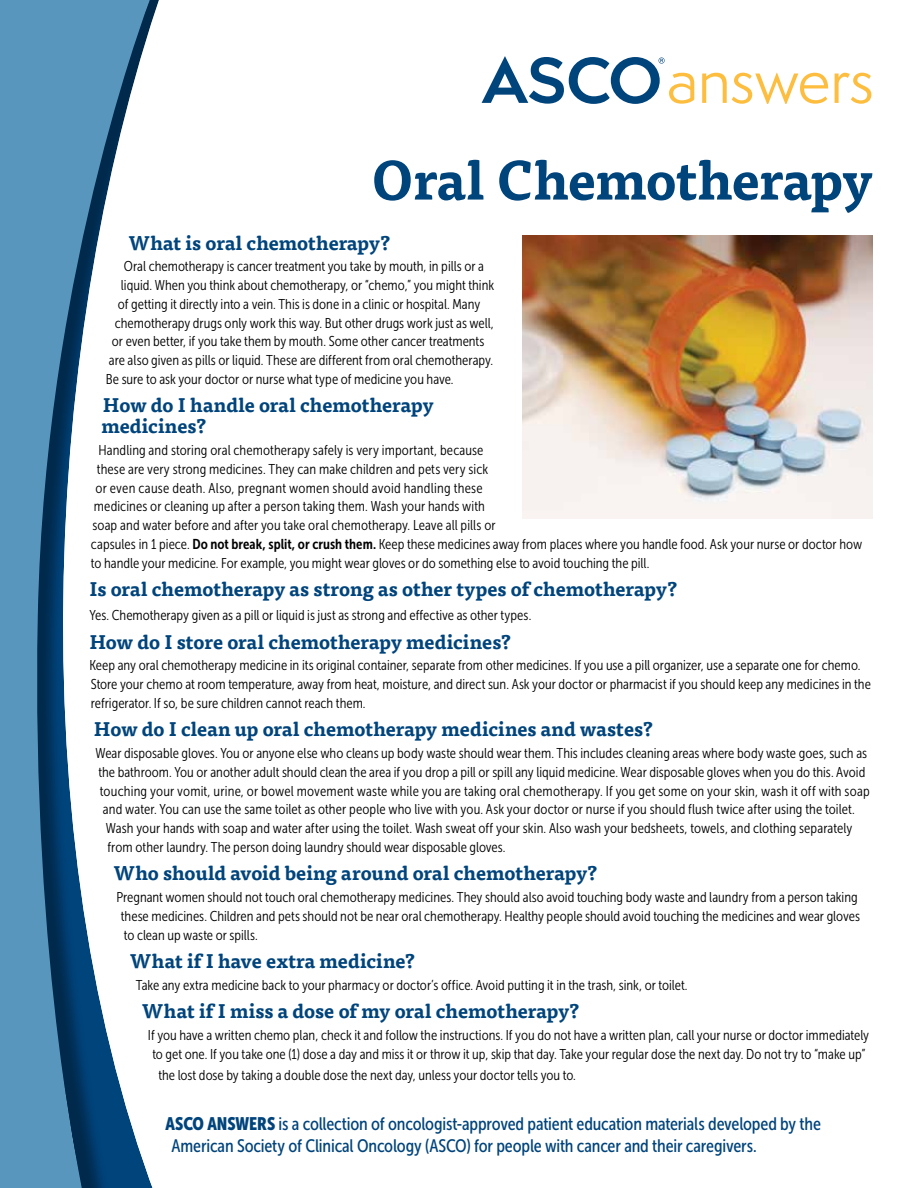
<style>
.page{position:relative;width:918px;height:1188px;background:#fff}
.page>*{position:absolute;margin:0;border:0;box-sizing:border-box;transform-origin:0 0}
.t1{font:700 54px "Tisa Pro";letter-spacing:-.01em;color:#00447c}
.t2{font:700 19.5px/21px "Tisa Pro";letter-spacing:-.005em;color:#00447c}
.t3{font:18px/22.5px "Museo Sans Cond 500";letter-spacing:-.01em;color:#00447c}
.t4{font:14.25px/18.8px "Museo Sans Cond 300";color:#000}
.t5{font:14.25px "Museo Sans Cond 300";letter-spacing:.02em;color:#000}
.s1{font-family:"Museo Sans Cond 700"}
.s2{font-family:"Museo Sans Cond 900"}
</style>
<div class="page">
<svg style="left:0;top:0;width:155px;height:1188px"></svg>
<svg style="left:482px;top:56px;width:212px;height:48px"></svg>
<svg style="left:702px;top:73px;width:126px;height:31px"></svg>
<svg style="left:835px;top:73px;width:36px;height:31px"></svg>
<img style="left:522px;top:236px;width:351px;height:283px">
<h1 class="t1" style="left:371px;top:137px;width:503px">Oral Chemotherapy</h1>
<h2 class="t2" style="left:128px;top:232px;width:264px">What is oral chemotherapy?</h2>
<p class="t4" style="left:124px;top:257px;width:362px">Oral chemotherapy is cancer treatment you take by mouth, in pills or a</p>
<p class="t4" style="left:121px;top:276px;width:375px">liquid. When you think about chemotherapy, or “chemo,” you might think</p>
<p class="t4" style="left:118px;top:295px;width:364px">of getting it directly into a vein. This is done in a clinic or hospital. Many</p>
<p class="t4" style="left:115px;top:314px;width:381px">chemotherapy drugs only work this way. But other drugs work just as well,</p>
<p class="t4" style="left:112px;top:332px;width:374px">or even better, if you take them by mouth. Some other cancer treatments</p>
<p class="t4" style="left:109px;top:351px;width:386px">are also given as pills or liquid. These are different from oral chemotherapy.</p>
<p class="t4" style="left:106px;top:370px;width:349px">Be sure to ask your doctor or nurse what type of medicine you have.</p>
<h2 class="t2" style="left:101px;top:394px;width:334px">How do I handle oral chemotherapy medicines?</h2>
<p class="t4" style="left:98px;top:441px;width:387px">Handling and storing oral chemotherapy safely is very important, because</p>
<p class="t4" style="left:97px;top:460px;width:393px">these are very strong medicines. They can make children and pets very sick</p>
<p class="t5" style="left:95px;top:480px;width:389px">or even cause death. Also, pregnant women should avoid handling these</p>
<p class="t4" style="left:94px;top:497px;width:392px">medicines or cleaning up after a person taking them. Wash your hands with</p>
<p class="t4" style="left:92px;top:516px;width:405px">soap and water before and after you take oral chemotherapy. Leave all pills or</p>
<p class="t4" style="left:91px;top:535px;width:773px">capsules in 1 piece. <span class="s1">Do not break, split, or crush them.</span> Keep these medicines away from places where you handle food. Ask your nurse or doctor how</p>
<p class="t4" style="left:91px;top:554px;width:560px">to handle your medicine. For example, you might wear gloves or do something else to avoid touching the pill.</p>
<h2 class="t2" style="left:89px;top:578px;width:589px">Is oral chemotherapy as strong as other types of chemotherapy?</h2>
<p class="t4" style="left:89px;top:606px;width:443px">Yes. Chemotherapy given as a pill or liquid is just as strong and effective as other types.</p>
<h2 class="t2" style="left:89px;top:630px;width:423px">How do I store oral chemotherapy medicines?</h2>
<p class="t4" style="left:89px;top:656px;width:783px">Keep any oral chemotherapy medicine in its original container, separate from other medicines. If you use a pill organizer, use a separate one for chemo.<br>Store your chemo at room temperature, away from heat, moisture, and direct sun. Ask your doctor or pharmacist if you should keep any medicines in the refrigerator. If so, be sure children cannot reach them.</p>
<h2 class="t2" style="left:94px;top:718px;width:561px">How do I clean up oral chemotherapy medicines and wastes?</h2>
<p class="t4" style="left:95px;top:744px;width:773px">Wear disposable gloves. You or anyone else who cleans up body waste should wear them. This includes cleaning areas where body waste goes, such as</p>
<p class="t4" style="left:98px;top:763px;width:768px">the bathroom. You or another adult should clean the area if you drop a pill or spill any liquid medicine. Wear disposable gloves when you do this. Avoid</p>
<p class="t4" style="left:100px;top:782px;width:771px">touching your vomit, urine, or bowel movement waste while you are taking oral chemotherapy. If you get some on your skin, wash it off with soap</p>
<p class="t4" style="left:103px;top:800px;width:753px">and water. You can use the same toilet as other people who live with you. Ask your doctor or nurse if you should flush twice after using the toilet.</p>
<p class="t4" style="left:106px;top:819px;width:748px">Wash your hands with soap and water after using the toilet. Wash sweat off your skin. Also wash your bedsheets, towels, and clothing separately</p>
<p class="t4" style="left:107px;top:838px;width:400px">from other laundry. The person doing laundry should wear disposable gloves.</p>
<h2 class="t2" style="left:113px;top:862px;width:486px">Who should avoid being around oral chemotherapy?</h2>
<p class="t4" style="left:121px;top:888px;width:741px;text-indent:-5px">Pregnant women should not touch oral chemotherapy medicines. They should also avoid touching body waste and laundry from a person taking these medicines. Children and pets should not be near oral chemotherapy. Healthy people should avoid touching the medicines and wear gloves to clean up waste or spills.</p>
<h2 class="t2" style="left:130px;top:950px;width:287px">What if I have extra medicine?</h2>
<p class="t4" style="left:136px;top:976px;width:553px">Take any extra medicine back to your pharmacy or doctor’s office. Avoid putting it in the trash, sink, or toilet.</p>
<h2 class="t2" style="left:142px;top:1000px;width:439px">What if I miss a dose of my oral chemotherapy?</h2>
<p class="t4" style="left:148px;top:1026px;width:723px;text-align:center">If you have a written chemo plan, check it and follow the instructions. If you do not have a written plan, call your nurse or doctor immediately to get one. If you take one (1) dose a day and miss it or throw it up, skip that day. Take your regular dose the next day. Do not try to “make up”</p>
<p class="t4" style="left:158px;top:1066px;width:419px">the lost dose by taking a double dose the next day, unless your doctor tells you to.</p>
<p class="t3" style="left:172px;top:1112px;width:651px;text-indent:-6px"><span class="s2">ASCO ANSWERS</span> is a collection of oncologist-approved patient education materials developed by the<br>American Society of Clinical Oncology (ASCO) for people with cancer and their caregivers.</p>
</div>
